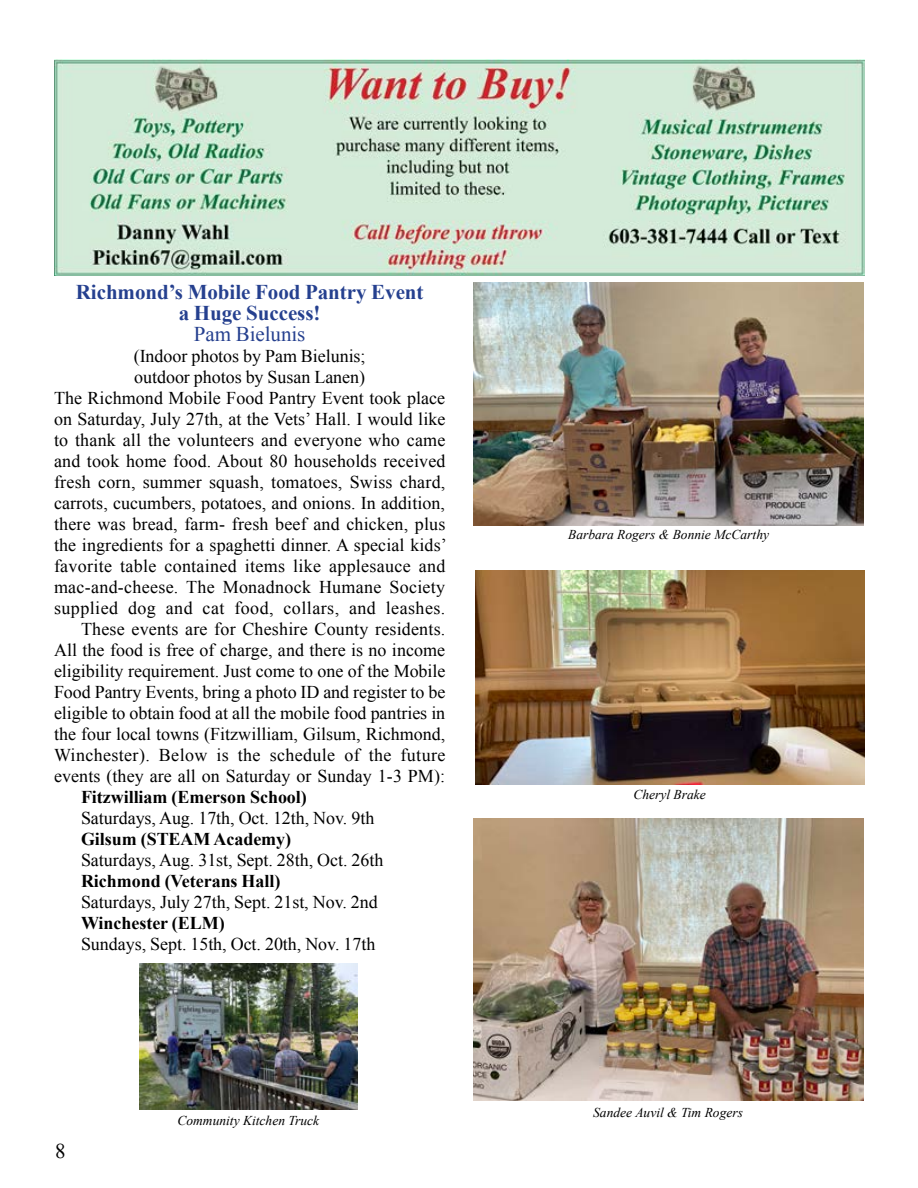
<style>
.page{position:relative;width:918px;height:1188px;background:#fff}
.page>*{position:absolute;margin:0;border:0;box-sizing:border-box;transform-origin:0 0}
.t1{font:700 21px/21px "Times New Roman";letter-spacing:-.005em;color:#25408f;text-align:center}
.t2{font:21px "Times New Roman";letter-spacing:-.005em;color:#25408f}
.t3{font:21px "Times New Roman";color:#000}
.t4{font:18px "Times New Roman";letter-spacing:.005em;color:#000}
.t5{font:700 18px "Times New Roman";letter-spacing:-.005em;color:#000}
.t6{font:18px "Times New Roman";letter-spacing:.025em;color:#000}
.t7{font:italic 13.5px "Times New Roman";color:#000}
</style>
<div class="page">
<img style="left:55px;top:59px;width:810px;height:216px">
<img style="left:473px;top:283px;width:391px;height:243px">
<img style="left:475px;top:570px;width:389px;height:214px">
<img style="left:139px;top:964px;width:219px;height:146px">
<img style="left:473px;top:819px;width:391px;height:282px">
<p class="t1" style="left:76px;top:281px;width:349px">Richmond’s Mobile Food Pantry Event a Huge Success!</p>
<p class="t2" style="left:194px;top:320px;width:113px">Pam Bielunis</p>
<p class="t4" style="left:134px;top:344px;width:233px">(Indoor photos by Pam Bielunis;</p>
<p class="t4" style="left:134px;top:365px;width:232px">outdoor photos by Susan Lanen)</p>
<p class="t4" style="left:54px;top:386px;width:393px">The Richmond Mobile Food Pantry Event took place</p>
<p class="t4" style="left:54px;top:407px;width:393px">on Saturday, July 27th, at the Vets’ Hall. I would like</p>
<p class="t4" style="left:54px;top:428px;width:393px">to thank all the volunteers and everyone who came</p>
<p class="t4" style="left:54px;top:449px;width:393px">and took home food. About 80 households received</p>
<p class="t4" style="left:54px;top:470px;width:393px">fresh corn, summer squash, tomatoes, Swiss chard,</p>
<p class="t4" style="left:54px;top:491px;width:393px">carrots, cucumbers, potatoes, and onions. In addition,</p>
<p class="t4" style="left:54px;top:512px;width:393px">there was bread, farm- fresh beef and chicken, plus</p>
<p class="t4" style="left:54px;top:533px;width:394px">the ingredients for a spaghetti dinner. A special kids’</p>
<p class="t4" style="left:54px;top:554px;width:393px">favorite table contained items like applesauce and</p>
<p class="t4" style="left:54px;top:575px;width:393px">mac-and-cheese. The Monadnock Humane Society</p>
<p class="t6" style="left:54px;top:596px;width:393px">supplied dog and cat food, collars, and leashes.</p>
<p class="t4" style="left:81px;top:617px;width:366px">These events are for Cheshire County residents.</p>
<p class="t4" style="left:54px;top:638px;width:393px">All the food is free of charge, and there is no income</p>
<p class="t4" style="left:54px;top:659px;width:393px">eligibility requirement. Just come to one of the Mobile</p>
<p class="t4" style="left:54px;top:680px;width:393px">Food Pantry Events, bring a photo ID and register to be</p>
<p class="t4" style="left:54px;top:701px;width:393px">eligible to obtain food at all the mobile food pantries in</p>
<p class="t4" style="left:54px;top:722px;width:393px">the four local towns (Fitzwilliam, Gilsum, Richmond,</p>
<p class="t4" style="left:54px;top:743px;width:393px">Winchester). Below is the schedule of the future</p>
<p class="t4" style="left:54px;top:764px;width:393px">events (they are all on Saturday or Sunday 1-3 PM):</p>
<p class="t5" style="left:81px;top:784px;width:227px">Fitzwilliam (Emerson School)</p>
<p class="t4" style="left:81px;top:806px;width:295px">Saturdays, Aug. 17th, Oct. 12th, Nov. 9th</p>
<p class="t5" style="left:81px;top:826px;width:212px">Gilsum (STEAM Academy)</p>
<p class="t4" style="left:81px;top:848px;width:304px">Saturdays, Aug. 31st, Sept. 28th, Oct. 26th</p>
<p class="t5" style="left:81px;top:868px;width:201px">Richmond (Veterans Hall)</p>
<p class="t4" style="left:81px;top:890px;width:298px">Saturdays, July 27th, Sept. 21st, Nov. 2nd</p>
<p class="t5" style="left:81px;top:910px;width:145px">Winchester (ELM)</p>
<p class="t4" style="left:81px;top:932px;width:296px">Sundays, Sept. 15th, Oct. 20th, Nov. 17th</p>
<p class="t3" style="left:55px;top:1136px;width:12px">8</p>
<p class="t7" style="left:177px;top:1111px;width:143px">Community Kitchen Truck</p>
<p class="t7" style="left:568px;top:525px;width:202px">Barbara Rogers &amp; Bonnie McCarthy</p>
<p class="t7" style="left:633px;top:785px;width:74px">Cheryl Brake</p>
<p class="t7" style="left:593px;top:1103px;width:151px">Sandee Auvil &amp; Tim Rogers</p>
</div>
